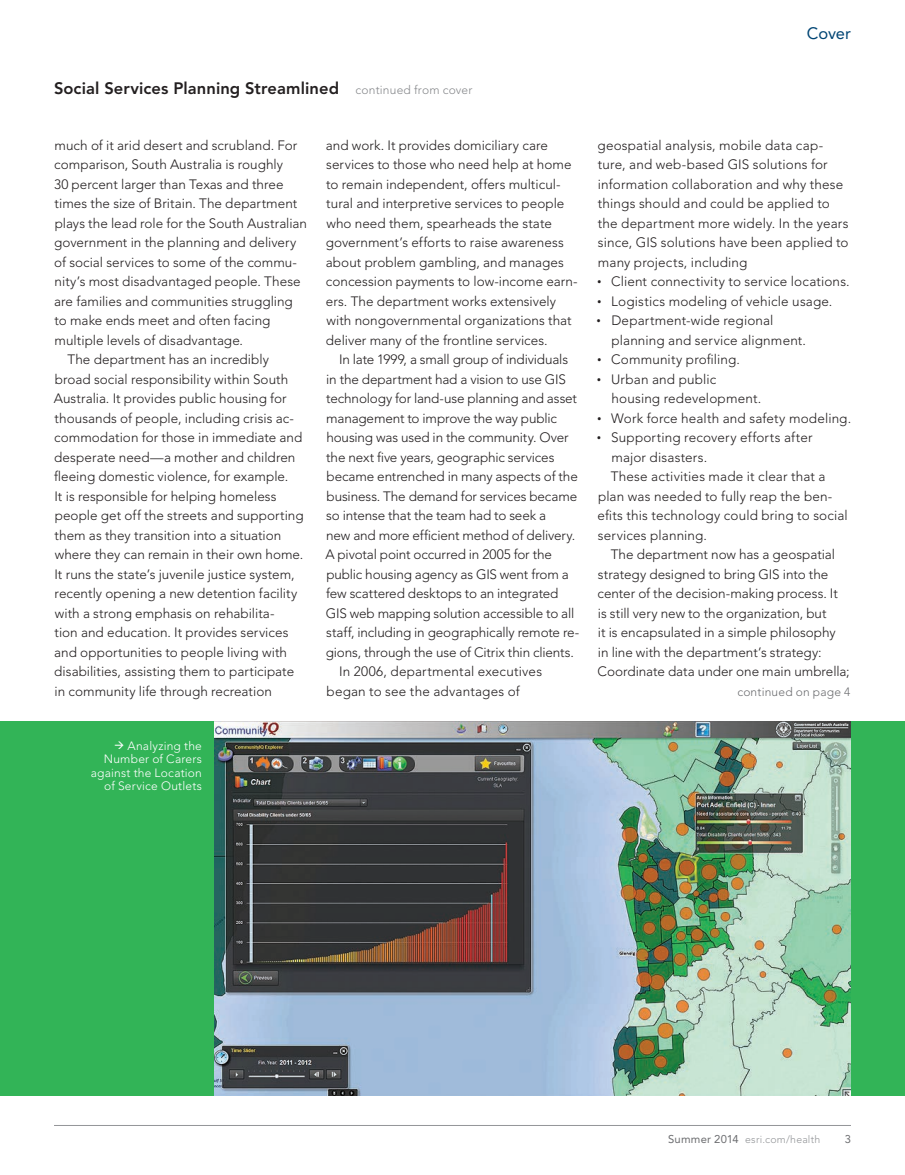
<style>
.page{position:relative;width:905px;height:1175px;background:#fff}
.page>*{position:absolute;margin:0;border:0;box-sizing:border-box;transform-origin:0 0}
.t1{font:800 16.5px "Avenir LT Std";letter-spacing:.005em;color:#231f20}
.t2{font:16.5px "Avenir LT Std";letter-spacing:-.005em;color:#004574}
.t3{font:300 13.5px/19.5px "Avenir LT Std";color:#231f20}
.t4{font:300 12px/13.5px "Avenir LT Std";letter-spacing:.015em;color:#fff;text-align:right}
.t5{font:300 12px "Avenir LT Std";letter-spacing:.015em;color:#6c6d70}
.t6{font:11.25px "Avenir LT Std";color:#6c6d70}
.t7{font:300 10.5px "Avenir LT Std";letter-spacing:.025em;color:#939598}
.s1{font-weight:300;font-size:12px;color:#87898c}
.s2{font-family:"Kepler Std";font-size:15px}
.s3{font-weight:400;font-size:11.25px;color:#6c6d70}
</style>
<div class="page">
<div style="left:0;top:721px;width:904px;height:374px;background:#32b457"></div>
<img style="left:215px;top:721px;width:635px;height:374px">
<hr style="left:54px;top:1125px;width:796px;height:1px;background:#939598">
<p class="t1" style="left:54px;top:78px;width:420px">Social Services Planning Streamlined <span class="s1">continued from cover</span></p>
<p class="t3" style="left:55px;top:135px;width:244px">much of it arid desert and scrubland. For</p>
<p class="t3" style="left:54px;top:155px;width:230px">comparison, South Australia is roughly</p>
<p class="t3" style="left:54px;top:174px;width:231px">30 percent larger than Texas and three</p>
<p class="t3" style="left:55px;top:194px;width:244px">times the size of Britain. The department</p>
<p class="t3" style="left:55px;top:213px;width:254px">plays the lead role for the South Australian</p>
<p class="t3" style="left:54px;top:233px;width:244px">government in the planning and delivery</p>
<p class="t3" style="left:54px;top:252px;width:244px">of social services to some of the commu-</p>
<p class="t3" style="left:55px;top:272px;width:247px">nity’s most disadvantaged people. These</p>
<p class="t3" style="left:54px;top:291px;width:240px">are families and communities struggling</p>
<p class="t3" style="left:55px;top:311px;width:217px">to make ends meet and often facing</p>
<p class="t3" style="left:55px;top:330px;width:190px">multiple levels of disadvantage.</p>
<p class="t3" style="left:67px;top:350px;width:203px">The department has an incredibly</p>
<p class="t3" style="left:55px;top:369px;width:235px">broad social responsibility within South</p>
<p class="t3" style="left:54px;top:389px;width:234px">Australia. It provides public housing for</p>
<p class="t3" style="left:55px;top:408px;width:241px">thousands of people, including crisis ac-</p>
<p class="t3" style="left:54px;top:428px;width:250px">commodation for those in immediate and</p>
<p class="t3" style="left:54px;top:447px;width:243px">desperate need—a mother and children</p>
<p class="t3" style="left:54px;top:467px;width:235px">fleeing domestic violence, for example.</p>
<p class="t3" style="left:54px;top:486px;width:224px">It is responsible for helping homeless</p>
<p class="t3" style="left:55px;top:506px;width:250px">people get off the streets and supporting</p>
<p class="t3" style="left:55px;top:525px;width:228px">them as they transition into a situation</p>
<p class="t3" style="left:55px;top:545px;width:250px">where they can remain in their own home.</p>
<p class="t3" style="left:54px;top:564px;width:241px">It runs the state’s juvenile justice system,</p>
<p class="t3" style="left:55px;top:584px;width:244px">recently opening a new detention facility</p>
<p class="t3" style="left:55px;top:603px;width:221px">with a strong emphasis on rehabilita-</p>
<p class="t3" style="left:55px;top:623px;width:235px">tion and education. It provides services</p>
<p class="t3" style="left:54px;top:642px;width:234px">and opportunities to people living with</p>
<p class="t3" style="left:54px;top:662px;width:241px">disabilities, assisting them to participate</p>
<p class="t3" style="left:55px;top:681px;width:219px">in community life through recreation</p>
<p class="t4" style="left:91px;top:738px;width:113px">→ Analyzing the<br>Number of Carers against the Location of Service Outlets</p>
<p class="t3" style="left:326px;top:135px;width:253px">and work. It provides domiciliary care services to those who need help at home to remain independent, offers multicul&shy;tural and interpretive services to people who need them, spearheads the state government’s efforts to raise awareness about problem gambling, and manages concession payments to low-income earn&shy;ers. The department works extensively with nongovernmental organizations that deliver many of the frontline services.</p>
<p class="t3" style="left:339px;top:350px;width:230px">In late 1999, a small group of individuals</p>
<p class="t3" style="left:326px;top:369px;width:241px">in the department had a vision to use GIS</p>
<p class="t3" style="left:326px;top:389px;width:252px">technology for land-use planning and asset</p>
<p class="t3" style="left:326px;top:408px;width:232px">management to improve the way public</p>
<p class="t3" style="left:326px;top:428px;width:244px">housing was used in the community. Over</p>
<p class="t3" style="left:326px;top:447px;width:230px">the next five years, geographic services</p>
<p class="t3" style="left:326px;top:467px;width:253px">became entrenched in many aspects of the</p>
<p class="t3" style="left:326px;top:486px;width:252px">business. The demand for services became</p>
<p class="t3" style="left:326px;top:506px;width:221px">so intense that the team had to seek a</p>
<p class="t3" style="left:326px;top:525px;width:250px">new and more efficient method of delivery.</p>
<p class="t3" style="left:325px;top:545px;width:228px">A pivotal point occurred in 2005 for the</p>
<p class="t3" style="left:326px;top:564px;width:244px">public housing agency as GIS went from a</p>
<p class="t3" style="left:326px;top:584px;width:234px">few scattered desktops to an integrated</p>
<p class="t3" style="left:326px;top:603px;width:250px">GIS web mapping solution accessible to all</p>
<p class="t3" style="left:326px;top:623px;width:254px">staff, including in geographically remote re-</p>
<p class="t3" style="left:326px;top:642px;width:249px">gions, through the use of Citrix thin clients.</p>
<p class="t3" style="left:339px;top:662px;width:204px">In 2006, departmental executives</p>
<p class="t3" style="left:326px;top:681px;width:195px">began to see the advantages of</p>
<p class="t2" style="left:806px;top:24px;width:46px">Cover</p>
<p class="t3" style="left:597px;top:135px;width:253px">geospatial analysis, mobile data cap&shy;ture, and web-based GIS solutions for information collaboration and why these things should and could be applied to the department more widely. In the years since, GIS solutions have been applied to many projects, including</p>
<p class="t3" style="left:597px;top:272px;width:254px"><span class="s2">•</span> Client connectivity to service locations.</p>
<p class="t3" style="left:597px;top:291px;width:237px"><span class="s2">•</span> Logistics modeling of vehicle usage.</p>
<p class="t3" style="left:611px;top:311px;width:196px;text-indent:-15px"><span class="s2">•</span> Department-wide regional planning and service alignment.</p>
<p class="t3" style="left:597px;top:350px;width:144px"><span class="s2">•</span> Community profiling.</p>
<p class="t3" style="left:611px;top:369px;width:151px;text-indent:-15px"><span class="s2">•</span> Urban and public housing redevelopment.</p>
<p class="t3" style="left:597px;top:408px;width:255px"><span class="s2">•</span> Work force health and safety modeling.</p>
<p class="t3" style="left:597px;top:428px;width:217px"><span class="s2">•</span> Supporting recovery efforts after</p>
<p class="t3" style="left:611px;top:447px;width:97px">major disasters.</p>
<p class="t3" style="left:611px;top:467px;width:216px">These activities made it clear that a</p>
<p class="t3" style="left:598px;top:486px;width:236px">plan was needed to fully reap the ben-</p>
<p class="t3" style="left:597px;top:506px;width:252px">efits this technology could bring to social</p>
<p class="t3" style="left:598px;top:525px;width:111px">services planning.</p>
<p class="t3" style="left:611px;top:545px;width:226px">The department now has a geospatial</p>
<p class="t3" style="left:598px;top:564px;width:232px">strategy designed to bring GIS into the</p>
<p class="t3" style="left:597px;top:584px;width:242px">center of the decision-making process. It</p>
<p class="t3" style="left:598px;top:603px;width:230px">is still very new to the organization, but</p>
<p class="t3" style="left:598px;top:623px;width:239px">it is encapsulated in a simple philosophy</p>
<p class="t3" style="left:598px;top:642px;width:225px">in line with the department’s strategy:</p>
<p class="t3" style="left:597px;top:662px;width:253px">Coordinate data under one main umbrella;</p>
<p class="t5" style="left:737px;top:685px;width:115px">continued on page 4</p>
<p class="t7" style="left:668px;top:1133px;width:154px"><span class="s3">Summer 2014</span> esri.com/health</p>
<p class="t6" style="left:844px;top:1133px;width:8px">3</p>
</div>
